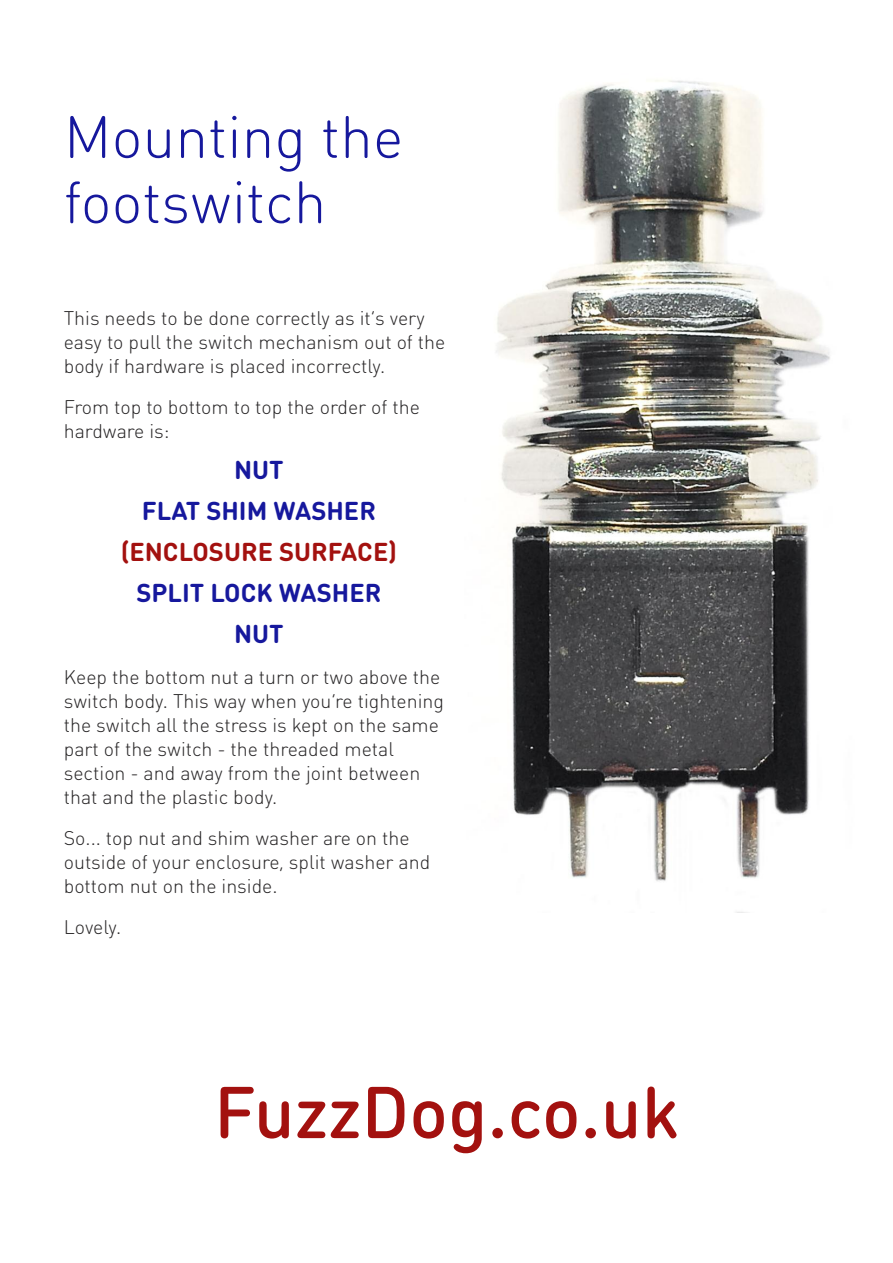
<style>
.page{position:relative;width:893px;height:1263px;background:#fff}
.page>*{position:absolute;margin:0;border:0;box-sizing:border-box;transform-origin:0 0}
.t1{font:500 72px "DIN Round Pro";color:#a3110f}
.t2{font:300 58.5px/65.2px "DIN Round Pro";color:#16189d}
.t3{font:700 25.5px/41px "DIN Round Pro";color:#16189d;text-align:center}
.t4{font:700 25.5px "DIN Round Pro";color:#a3110f}
.t5{font:300 19.5px/24px "DIN Round Pro";color:#272526}
</style>
<div class="page">
<img style="left:496px;top:80px;width:334px;height:801px">
<h2 class="t2" style="left:64px;top:105px;width:341px">Mounting the footswitch</h2>
<p class="t5" style="left:64px;top:306px;width:383px">This needs to be done correctly as it’s very easy to pull the switch mechanism out of the body if hardware is placed incorrectly.</p>
<p class="t5" style="left:64px;top:395px;width:358px">From top to bottom to top the order of the hardware is:</p>
<h3 class="t3" style="left:142px;top:450px;width:236px">NUT<br>FLAT SHIM WASHER</h3>
<h3 class="t4" style="left:121px;top:537px;width:278px">(ENCLOSURE SURFACE)</h3>
<h3 class="t3" style="left:136px;top:573px;width:247px">SPLIT LOCK WASHER<br>NUT</h3>
<p class="t5" style="left:64px;top:665px;width:382px">Keep the bottom nut a turn or two above the switch body. This way when you’re tightening the switch all the stress is kept on the same part of the switch - the threaded metal section - and away from the joint between that and the plastic body.</p>
<p class="t5" style="left:64px;top:826px;width:368px">So... top nut and shim washer are on the outside of your enclosure, split washer and bottom nut on the inside.</p>
<p class="t5" style="left:64px;top:915px;width:59px">Lovely.</p>
<h1 class="t1" style="left:214px;top:1071px;width:467px">FuzzDog.co.uk</h1>
</div>
